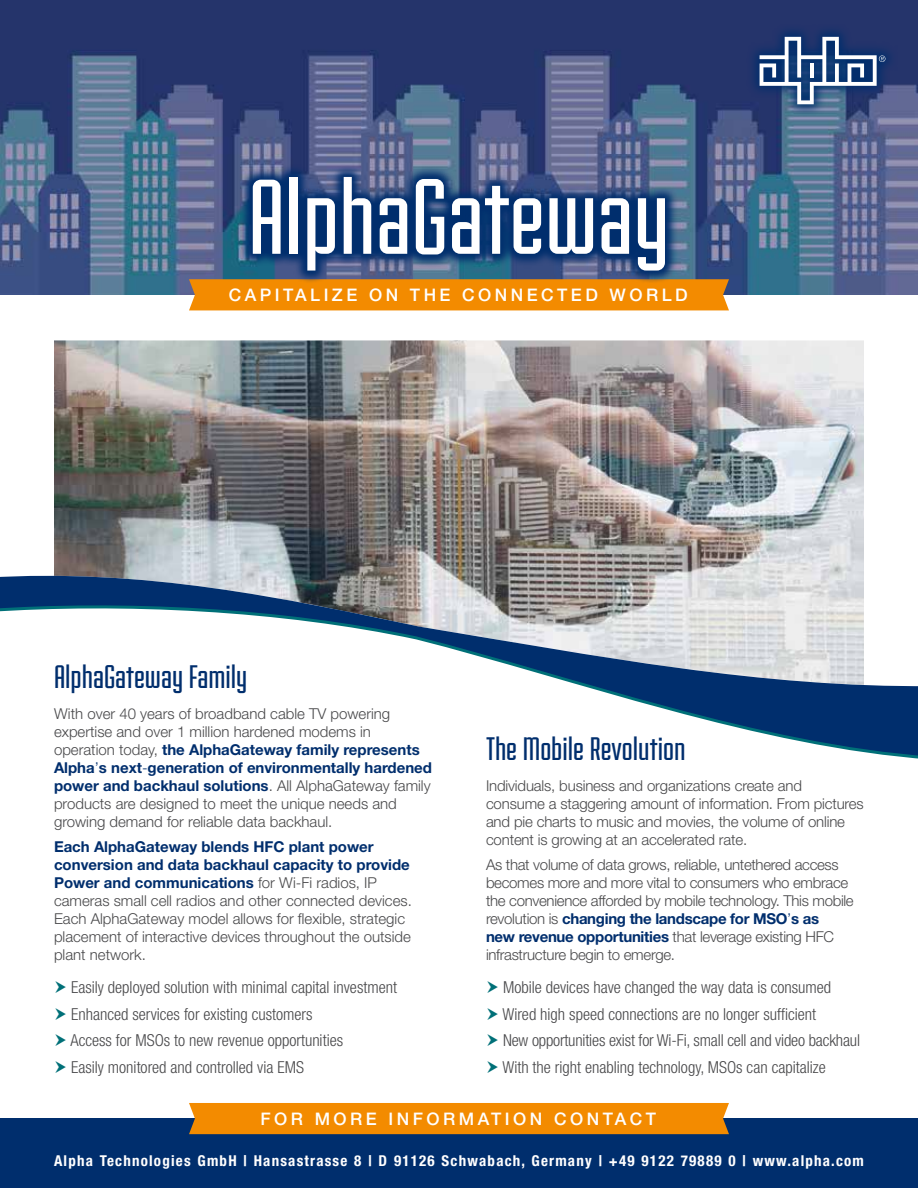
<style>
.page{position:relative;width:918px;height:1188px;background:#fff}
.page>*{position:absolute;margin:0;border:0;box-sizing:border-box;transform-origin:0 0}
.t1{font:112.5px "Fairview";color:#fff}
.t2{font:34.5px "Fairview";color:#002e6d}
.t3{font:500 17.4px "Helvetica Neue LT Std";letter-spacing:.2em;color:#fff}
.t4{font:300 condensed 16.5px/26.5px "Helvetica Neue LT Std";color:#48484a}
.t5{font:300 15px/18px "Helvetica Neue LT Std";letter-spacing:-.01em;color:#48484a}
.t6{font:700 condensed 15px "Helvetica Neue LT Std";letter-spacing:.08em;color:#fff}
.s1{font-weight:700;color:#002e6d}
.s2{color:#002e6d}
</style>
<div class="page">
<img style="left:0;top:0;width:918px;height:295px">
<div style="left:189px;top:279px;width:540px;height:31px;background:#f38b00"></div>
<svg style="left:240px;top:164px;width:438px;height:120px;background:#294776"></svg>
<svg style="left:747px;top:24px;width:151px;height:93px;background:#304376"></svg>
<svg style="left:760px;top:37px;width:125px;height:67px"></svg>
<div style="left:0;top:1119px;width:918px;height:69px;background:#002e6d"></div>
<div style="left:189px;top:1103px;width:540px;height:31px;background:#f38b00"></div>
<img style="left:54px;top:340px;width:810px;height:228px">
<svg style="left:0;top:568px;width:918px;height:189px"></svg>
<h1 class="t1" style="left:248px;top:161px;width:423px">AlphaGateway</h1>
<p class="t3" style="left:229px;top:284px;width:460px">CAPITALIZE ON THE CONNECTED WORLD</p>
<h2 class="t2" style="left:54px;top:659px;width:195px">AlphaGateway Family</h2>
<p class="t5" style="left:54px;top:705px;width:380px">With over 40 years of broadband cable TV powering expertise and over 1 million hardened modems in operation today, <span class="s1">the AlphaGateway family represents Alpha</span><span class="s2">’</span><span class="s1">s next</span><span class="s2">-</span><span class="s1">generation of environmentally hardened power and backhaul solutions</span>. All AlphaGateway family products are designed to meet the unique needs and growing demand for reliable data backhaul.</p>
<p class="t5" style="left:54px;top:837px;width:359px"><span class="s1">Each AlphaGateway blends HFC plant power conversion and data backhaul capacity to provide Power and communications</span> for Wi-Fi radios, IP cameras small cell radios and other connected devices.<br>Each AlphaGateway model allows for flexible, strategic placement of interactive devices throughout the outside plant network.</p>
<p class="t4" style="left:70px;top:974px;width:328px">Easily deployed solution with minimal capital investment Enhanced services for existing customers<br>Access for MSOs to new revenue opportunities<br>Easily monitored and controlled via EMS</p>
<h2 class="t2" style="left:486px;top:731px;width:201px">The Mobile Revolution</h2>
<p class="t5" style="left:486px;top:777px;width:379px">Individuals, business and organizations create and consume a staggering amount of information. From pictures and pie charts to music and movies, the volume of online content is growing at an accelerated rate.</p>
<p class="t5" style="left:486px;top:855px;width:369px">As that volume of data grows, reliable, untethered access becomes more and more vital to consumers who embrace the convenience afforded by mobile technology. This mobile revolution is <span class="s1">changing the landscape for MSO</span><span class="s2">’</span><span class="s1">s as<br>new revenue opportunities</span> that leverage existing HFC infrastructure begin to emerge.</p>
<p class="t4" style="left:502px;top:974px;width:359px">Mobile devices have changed the way data is consumed Wired high speed connections are no longer sufficient<br>New opportunities exist for Wi-Fi, small cell and video backhaul With the right enabling technology, MSOs can capitalize</p>
<p class="t3" style="left:260px;top:1108px;width:397px">FOR MORE INFORMATION CONTACT</p>
<p class="t6" style="left:54px;top:1152px;width:812px">Alpha Technologies GmbH | Hansastrasse 8 | D 91126 Schwabach, Germany | +49 9122 79889 0 | www.alpha.com</p>
</div>
